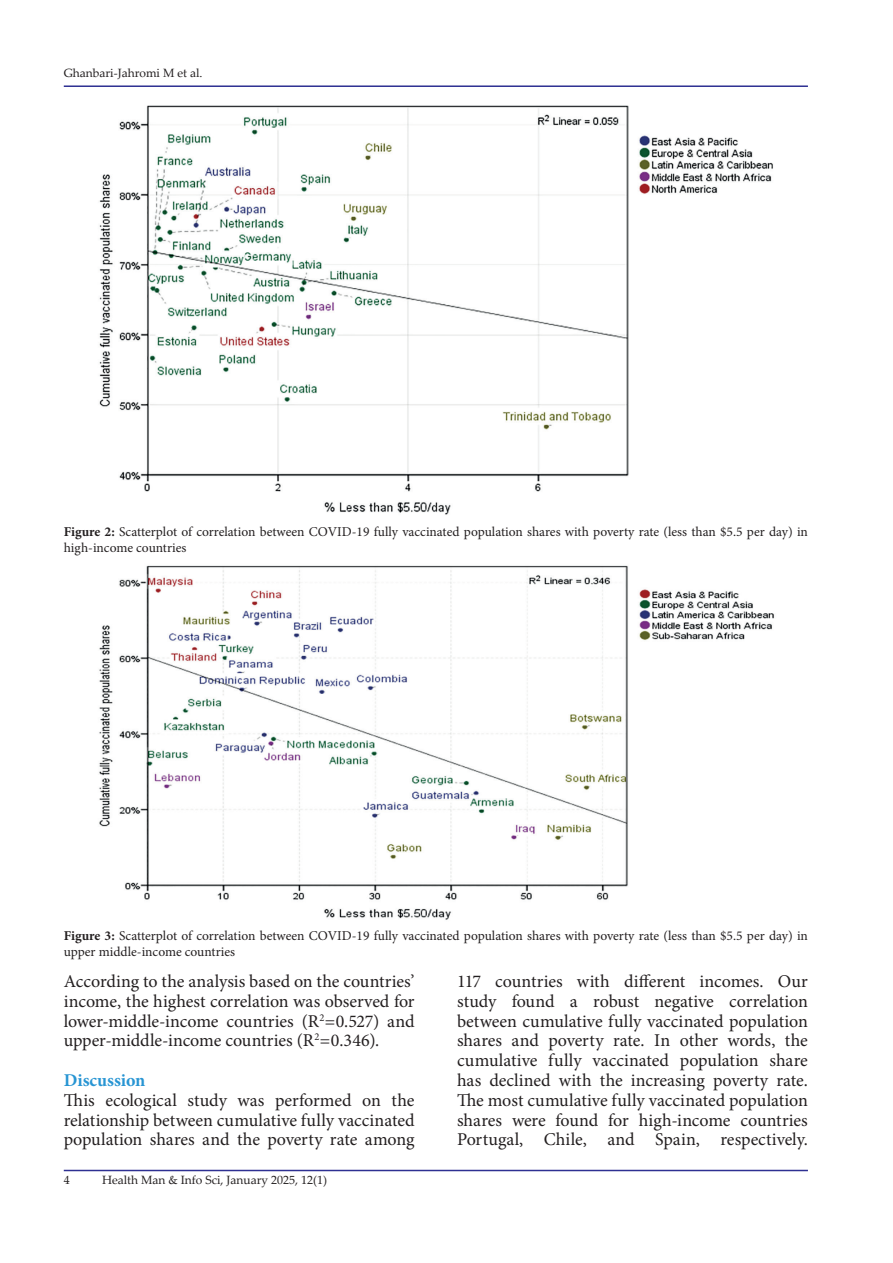
<style>
.page{position:relative;width:893px;height:1263px;background:#fff}
.page>*{position:absolute;margin:0;border:0;box-sizing:border-box;transform-origin:0 0}
.t1{font:18px/19.8px "Minion Pro";letter-spacing:-.005em;color:#231f20;text-align:justify}
.t2{font:700 18px "Minion Pro";color:#2895d3}
.t3{font:13.5px/16.2px "Minion Pro";color:#231f20}
.t4{font:12px "Palatino Linotype";color:#231f20}
.s1{font-weight:700}
</style>
<div class="page">
<hr style="left:64px;top:1170px;width:744px;height:1px;background:#2e3092">
<hr style="left:64px;top:85px;width:744px;height:2px;background:#2e3092">
<img style="left:99px;top:105px;width:674px;height:410px">
<img style="left:99px;top:565px;width:675px;height:355px">
<p class="t4" style="left:64px;top:64px;width:140px">Ghanbari-Jahromi M et al.</p>
<p class="t3" style="left:64px;top:524px;width:746px"><span class="s1">Figure 2:</span> Scatterplot of correlation between COVID-19 fully vaccinated population shares with poverty rate (less than $5.5 per day) in high-income countries</p>
<p class="t3" style="left:64px;top:927px;width:746px"><span class="s1">Figure 3:</span> Scatterplot of correlation between COVID-19 fully vaccinated population shares with poverty rate (less than $5.5 per day) in upper middle-income countries</p>
<p class="t1" style="left:64px;top:971px;width:352px">According to the analysis based on the countries’ income, the highest correlation was observed for lower-middle-income countries (R<sup>2</sup>=0.527) and upper-middle-income countries (R<sup>2</sup>=0.346).</p>
<p class="t2" style="left:64px;top:1067px;width:83px">Discussion</p>
<p class="t1" style="left:64px;top:1090px;width:352px">This ecological study was performed on the relationship between cumulative fully vaccinated population shares and the poverty rate among</p>
<p class="t4" style="left:64px;top:1172px;width:7px">4</p>
<p class="t4" style="left:102px;top:1171px;width:227px">Health Man &amp; Info Sci, January 2025, 12(1)</p>
<p class="t1" style="left:457px;top:971px;width:352px">117 countries with different incomes. Our study found a robust negative correlation between cumulative fully vaccinated population shares and poverty rate. In other words, the cumulative fully vaccinated population share has declined with the increasing poverty rate.<br>The most cumulative fully vaccinated population shares were found for high-income countries Portugal, Chile, and Spain, respectively.</p>
</div>
